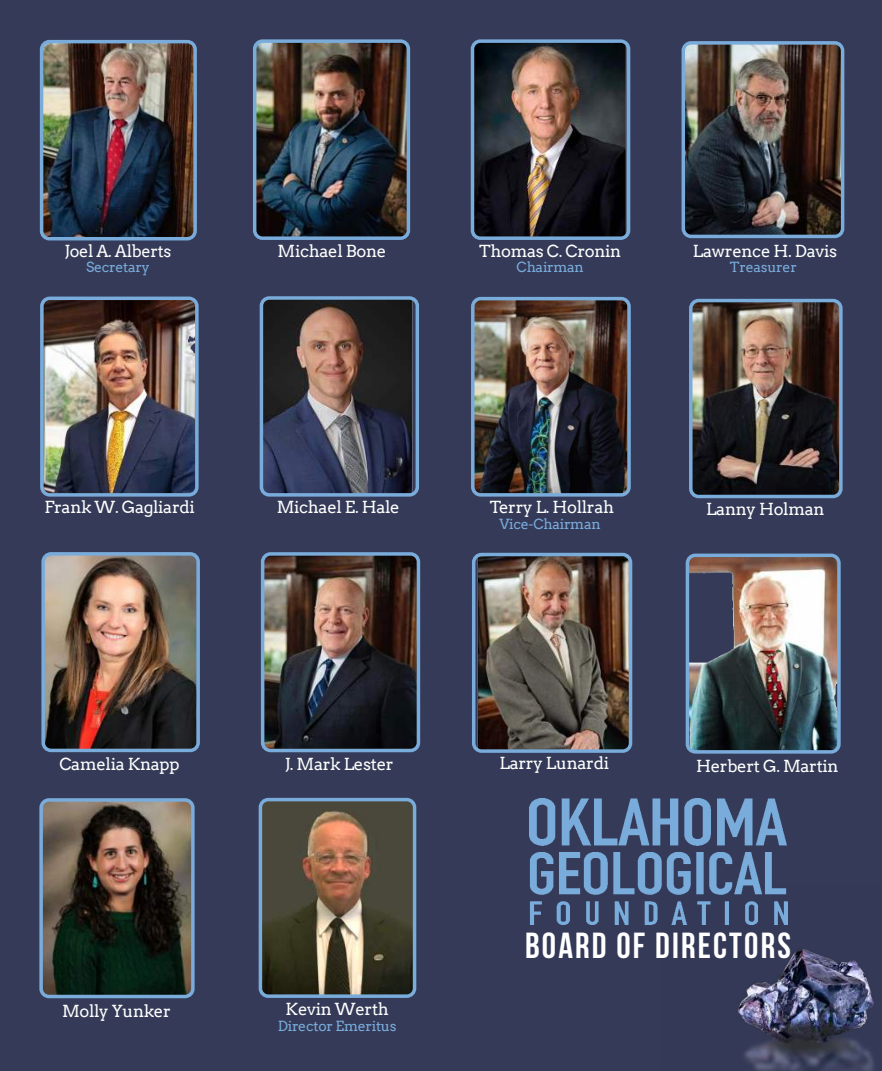
<style>
.page{position:relative;width:882px;height:1071px;background:#343a57}
.page>*{position:absolute;margin:0;border:0;box-sizing:border-box;transform-origin:0 0}
.t1{font:700 36.05px "Bebas Neue";letter-spacing:.06em;color:#fff}
.t2{font:16.62px "Arvo";letter-spacing:-.02em;color:#fff}
.t3{font:14px "Arvo";letter-spacing:-.02em;color:#79abdb}
</style>
<div class="page">
<img style="left:683px;top:43px;width:160px;height:193px">
<div style="left:682px;top:41px;width:162px;height:197px;border:4px solid #79abdb;border-radius:8px"></div>
<img style="left:258px;top:44px;width:147px;height:191px">
<div style="left:253px;top:39px;width:157px;height:201px;border:4px solid #79abdb;border-radius:8px"></div>
<img style="left:472px;top:41px;width:157px;height:197px">
<div style="left:471px;top:39px;width:159px;height:201px;border:4px solid #79abdb;border-radius:8px"></div>
<img style="left:42px;top:45px;width:153px;height:194px">
<div style="left:40px;top:40px;width:157px;height:200px;border:4px solid #79abdb;border-radius:8px"></div>
<img style="left:261px;top:298px;width:153px;height:197px">
<div style="left:260px;top:296px;width:159px;height:201px;border:4px solid #79abdb;border-radius:8px"></div>
<img style="left:42px;top:298px;width:155px;height:194px">
<div style="left:40px;top:297px;width:159px;height:200px;border:4px solid #79abdb;border-radius:8px"></div>
<img style="left:476px;top:302px;width:150px;height:190px">
<div style="left:471px;top:297px;width:160px;height:200px;border:4px solid #79abdb;border-radius:8px"></div>
<img style="left:694px;top:304px;width:144px;height:189px">
<div style="left:689px;top:299px;width:154px;height:199px;border:4px solid #79abdb;border-radius:8px"></div>
<img style="left:46px;top:557px;width:149px;height:190px">
<div style="left:41px;top:552px;width:159px;height:200px;border:4px solid #79abdb;border-radius:8px"></div>
<img style="left:263px;top:557px;width:155px;height:194px">
<div style="left:261px;top:552px;width:159px;height:200px;border:4px solid #79abdb;border-radius:8px"></div>
<img style="left:477px;top:555px;width:154px;height:196px">
<div style="left:472px;top:553px;width:160px;height:200px;border:4px solid #79abdb;border-radius:8px"></div>
<img style="left:41px;top:803px;width:152px;height:194px">
<div style="left:39px;top:798px;width:156px;height:200px;border:4px solid #79abdb;border-radius:8px"></div>
<img style="left:687px;top:555px;width:152px;height:197px">
<div style="left:686px;top:554px;width:155px;height:200px;border:4px solid #79abdb;border-radius:8px"></div>
<img style="left:260px;top:800px;width:155px;height:196px">
<div style="left:259px;top:798px;width:157px;height:200px;border:4px solid #79abdb;border-radius:8px"></div>
<img style="left:660px;top:885px;width:222px;height:186px">
<img style="left:529px;top:799px;width:259px;height:126px">
<p class="t2" style="left:65px;top:243px;width:108px">Joel A. Alberts</p>
<p class="t3" style="left:86px;top:261px;width:65px">Secretary</p>
<p class="t2" style="left:278px;top:243px;width:110px">Michael Bone</p>
<p class="t2" style="left:479px;top:243px;width:144px">Thomas C. Cronin</p>
<p class="t3" style="left:517px;top:261px;width:69px">Chairman</p>
<p class="t2" style="left:693px;top:243px;width:146px">Lawrence H. Davis</p>
<p class="t3" style="left:730px;top:261px;width:69px">Treasurer</p>
<p class="t2" style="left:44px;top:500px;width:152px">Frank W. Gagliardi</p>
<p class="t2" style="left:277px;top:500px;width:124px">Michael E. Hale</p>
<p class="t2" style="left:490px;top:500px;width:126px">Terry L. Hollrah</p>
<p class="t3" style="left:499px;top:518px;width:103px">Vice-Chairman</p>
<p class="t2" style="left:706px;top:502px;width:120px">Lanny Holman</p>
<p class="t2" style="left:59px;top:757px;width:122px">Camelia Knapp</p>
<p class="t2" style="left:285px;top:757px;width:110px">J. Mark Lester</p>
<p class="t2" style="left:500px;top:756px;width:111px">Larry Lunardi</p>
<p class="t2" style="left:696px;top:758px;width:144px">Herbert G. Martin</p>
<p class="t2" style="left:62px;top:1003px;width:110px">Molly Yunker</p>
<p class="t2" style="left:286px;top:1002px;width:105px">Kevin Werth</p>
<p class="t3" style="left:278px;top:1020px;width:120px">Director Emeritus</p>
<h1 class="t1" style="left:525px;top:931px;width:267px">BOARD OF DIRECTORS</h1>
</div>
